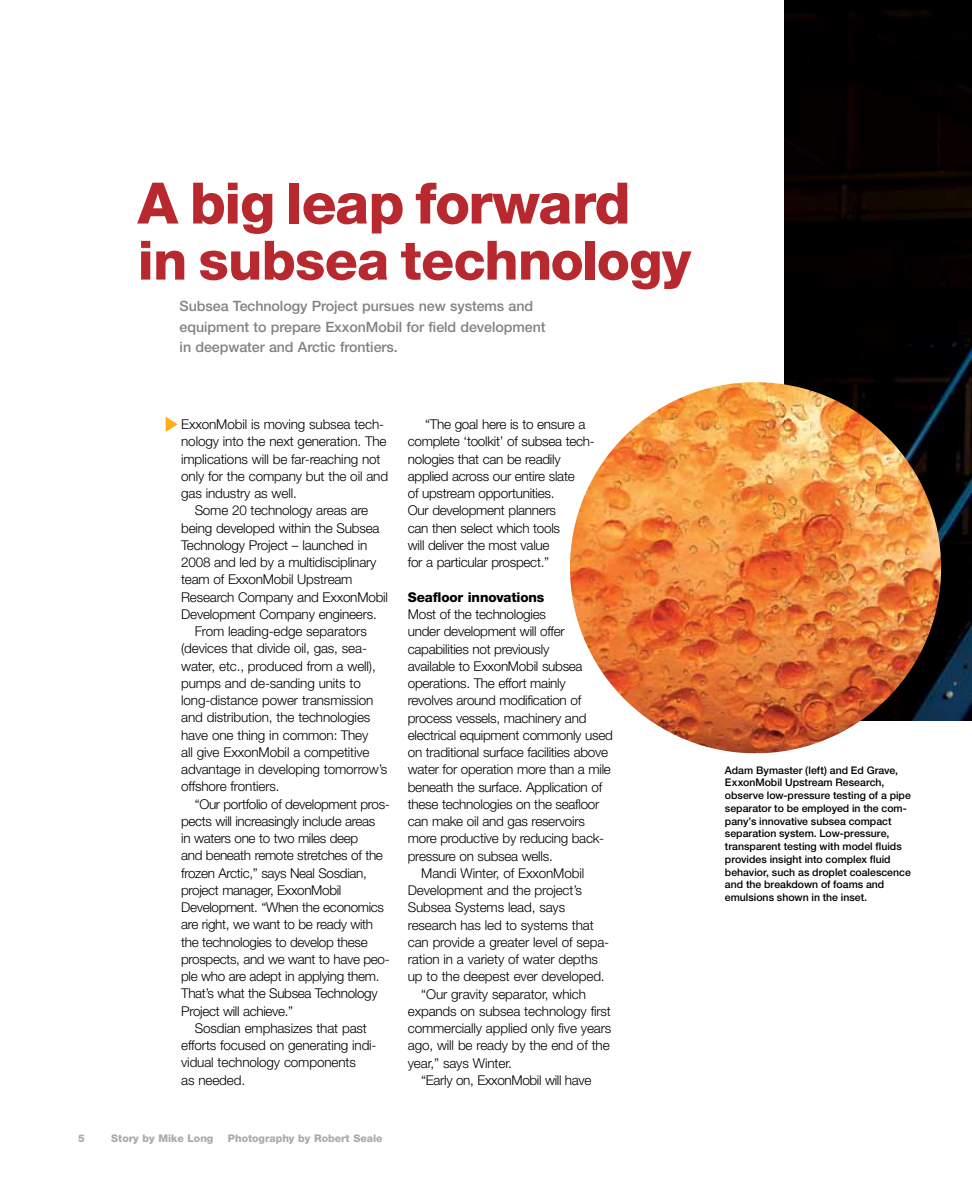
<style>
.page{position:relative;width:972px;height:1188px;background:#fff}
.page>*{position:absolute;margin:0;border:0;box-sizing:border-box;transform-origin:0 0}
.t1{font:800 57.3px "Helvetica Neue";letter-spacing:-.02em;color:#b8292f}
.t2{font:800 54.3px "Helvetica Neue";letter-spacing:-.01em;color:#b8292f}
.t3{font:500 14.25px/20.2px "Helvetica Neue";letter-spacing:-.005em;color:#808285}
.t4{font:300 13.5px/17.2px "Helvetica Neue";letter-spacing:-.02em;color:#000}
.t5{font:800 13.5px "Helvetica Neue";letter-spacing:-.01em;color:#000}
.t6{font:500 10.5px/12.8px "Helvetica Neue";color:#000}
.t7{font:800 10.5px "Helvetica Neue";color:#a7a9ac}
</style>
<div class="page">
<img style="left:784px;top:0;width:188px;height:721px">
<svg style="left:166px;top:417px;width:12px;height:15px"></svg>
<img style="left:570px;top:382px;width:371px;height:371px;border-radius:183px">
<h1 class="t1" style="left:138px;top:169px;width:494px">A big leap forward</h1>
<h2 class="t2" style="left:138px;top:228px;width:555px">in subsea technology</h2>
<p class="t3" style="left:180px;top:296px;width:367px">Subsea Technology Project pursues new systems and equipment to prepare ExxonMobil for field development in deepwater and Arctic frontiers.</p>
<p class="t4" style="left:181px;top:415px;width:208px">ExxonMobil is moving subsea tech&shy;nology into the next generation. The implications will be far-reaching not only for the company but the oil and gas industry as well.</p>
<p class="t4" style="left:195px;top:502px;width:175px">Some 20 technology areas are</p>
<p class="t4" style="left:181px;top:519px;width:200px">being developed within the Subsea</p>
<p class="t4" style="left:181px;top:536px;width:188px">Technology Project – launched in</p>
<p class="t4" style="left:181px;top:553px;width:197px">2008 and led by a multidisciplinary</p>
<p class="t4" style="left:181px;top:571px;width:173px">team of ExxonMobil Upstream</p>
<p class="t4" style="left:181px;top:588px;width:208px">Research Company and ExxonMobil</p>
<p class="t4" style="left:181px;top:605px;width:197px">Development Company engineers.</p>
<p class="t4" style="left:195px;top:622px;width:174px">From leading-edge separators</p>
<p class="t4" style="left:181px;top:640px;width:187px">(devices that divide oil, gas, sea-</p>
<p class="t4" style="left:181px;top:657px;width:196px">water, etc., produced from a well),</p>
<p class="t4" style="left:181px;top:674px;width:181px">pumps and de-sanding units to</p>
<p class="t4" style="left:181px;top:691px;width:194px">long-distance power transmission</p>
<p class="t4" style="left:181px;top:709px;width:191px">and distribution, the technologies</p>
<p class="t4" style="left:181px;top:726px;width:189px">have one thing in common: They</p>
<p class="t4" style="left:181px;top:743px;width:190px">all give ExxonMobil a competitive</p>
<p class="t4" style="left:181px;top:760px;width:208px">advantage in developing tomorrow’s</p>
<p class="t4" style="left:181px;top:778px;width:100px">offshore frontiers.</p>
<p class="t4" style="left:195px;top:795px;width:197px">“Our portfolio of development pros-</p>
<p class="t4" style="left:181px;top:812px;width:196px">pects will increasingly include areas</p>
<p class="t4" style="left:181px;top:829px;width:179px">in waters one to two miles deep</p>
<p class="t4" style="left:181px;top:847px;width:203px">and beneath remote stretches of the</p>
<p class="t4" style="left:181px;top:864px;width:187px">frozen Arctic,” says Neal Sosdian,</p>
<p class="t4" style="left:181px;top:881px;width:162px">project manager, ExxonMobil</p>
<p class="t4" style="left:181px;top:898px;width:204px">Development. “When the economics</p>
<p class="t4" style="left:181px;top:916px;width:194px">are right, we want to be ready with</p>
<p class="t4" style="left:181px;top:933px;width:188px">the technologies to develop these</p>
<p class="t4" style="left:181px;top:950px;width:210px">prospects, and we want to have peo-</p>
<p class="t4" style="left:181px;top:967px;width:200px">ple who are adept in applying them.</p>
<p class="t4" style="left:181px;top:985px;width:198px">That’s what the Subsea Technology</p>
<p class="t4" style="left:181px;top:1002px;width:113px">Project will achieve.”</p>
<p class="t4" style="left:195px;top:1019px;width:174px">Sosdian emphasizes that past</p>
<p class="t4" style="left:181px;top:1036px;width:197px">efforts focused on generating indi-</p>
<p class="t4" style="left:181px;top:1054px;width:176px">vidual technology components</p>
<p class="t4" style="left:181px;top:1071px;width:65px">as needed.</p>
<p class="t7" style="left:78px;top:1132px;width:8px">5</p>
<p class="t7" style="left:111px;top:1132px;width:104px">Story by Mike Long</p>
<p class="t7" style="left:228px;top:1132px;width:156px">Photography by Robert Seale</p>
<p class="t4" style="left:408px;top:415px;width:189px;text-indent:17px">“The goal here is to ensure a complete ‘toolkit’ of subsea tech&shy;nologies that can be readily applied across our entire slate<br>of upstream opportunities.<br>Our development planners<br>can then select which tools<br>will deliver the most value<br>for a particular prospect.”</p>
<p class="t5" style="left:408px;top:589px;width:138px">Seafloor innovations</p>
<p class="t4" style="left:408px;top:605px;width:140px">Most of the technologies</p>
<p class="t4" style="left:408px;top:623px;width:158px">under development will offer</p>
<p class="t4" style="left:408px;top:640px;width:143px">capabilities not previously</p>
<p class="t4" style="left:408px;top:657px;width:176px">available to ExxonMobil subsea</p>
<p class="t4" style="left:408px;top:674px;width:159px">operations. The effort mainly</p>
<p class="t4" style="left:408px;top:692px;width:175px">revolves around modification of</p>
<p class="t4" style="left:408px;top:709px;width:180px">process vessels, machinery and</p>
<p class="t4" style="left:408px;top:726px;width:207px">electrical equipment commonly used</p>
<p class="t4" style="left:408px;top:743px;width:202px">on traditional surface facilities above</p>
<p class="t4" style="left:408px;top:761px;width:205px">water for operation more than a mile</p>
<p class="t4" style="left:408px;top:778px;width:196px">beneath the surface. Application of</p>
<p class="t4" style="left:408px;top:795px;width:193px">these technologies on the seafloor</p>
<p class="t4" style="left:408px;top:812px;width:179px">can make oil and gas reservoirs</p>
<p class="t4" style="left:408px;top:830px;width:198px">more productive by reducing back-</p>
<p class="t4" style="left:408px;top:847px;width:146px">pressure on subsea wells.</p>
<p class="t4" style="left:421px;top:864px;width:164px">Mandi Winter, of ExxonMobil</p>
<p class="t4" style="left:408px;top:881px;width:176px">Development and the project’s</p>
<p class="t4" style="left:408px;top:899px;width:159px">Subsea Systems lead, says</p>
<p class="t4" style="left:408px;top:916px;width:187px">research has led to systems that</p>
<p class="t4" style="left:408px;top:933px;width:203px">can provide a greater level of sepa-</p>
<p class="t4" style="left:408px;top:950px;width:192px">ration in a variety of water depths</p>
<p class="t4" style="left:408px;top:968px;width:198px">up to the deepest ever developed.</p>
<p class="t4" style="left:421px;top:985px;width:166px">“Our gravity separator, which</p>
<p class="t4" style="left:408px;top:1002px;width:205px">expands on subsea technology first</p>
<p class="t4" style="left:408px;top:1019px;width:205px">commercially applied only five years</p>
<p class="t4" style="left:408px;top:1037px;width:203px">ago, will be ready by the end of the</p>
<p class="t4" style="left:408px;top:1054px;width:106px">year,” says Winter.</p>
<p class="t4" style="left:421px;top:1071px;width:172px">“Early on, ExxonMobil will have</p>
<p class="t6" style="left:725px;top:763px;width:187px">Adam Bymaster (left) and Ed Grave, ExxonMobil Upstream Research, observe low-pressure testing of a pipe separator to be employed in the com&shy;pany’s innovative subsea compact separation system. Low-pressure, transparent testing with model fluids provides insight into complex fluid behavior, such as droplet coalescence and the breakdown of foams and emulsions shown in the inset.</p>
</div>
